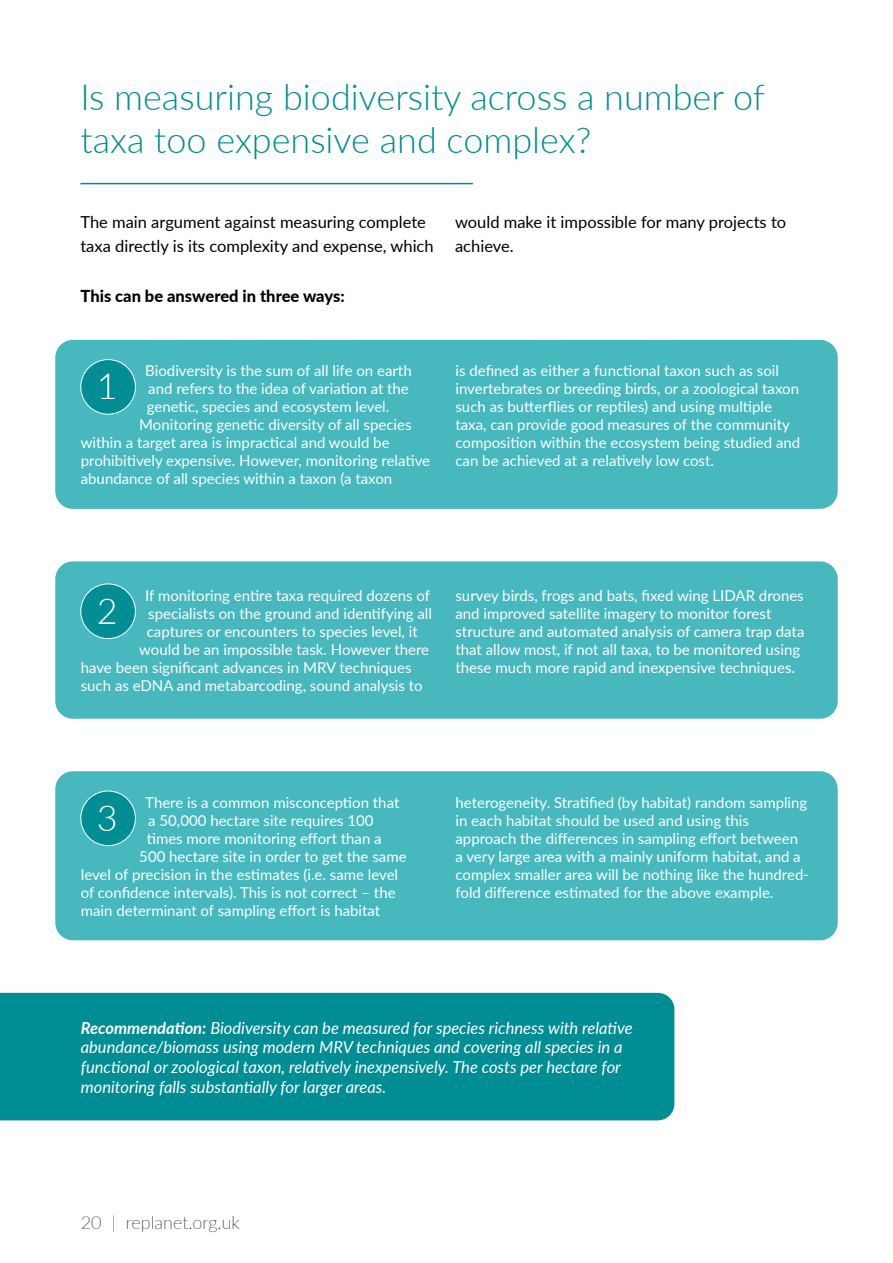
<style>
.page{position:relative;width:893px;height:1263px;background:#fff}
.page>*{position:absolute;margin:0;border:0;box-sizing:border-box;transform-origin:0 0}
.t1{font:300 36px/43.2px "Lato";color:#008d93}
.t2{font:300 36px "Lato";color:#fff}
.t3{font:100 18px "Lato";color:#000}
.t4{font:italic 16.5px/19.8px "Lato";color:#fff}
.t5{font:16.5px/24px "Lato";color:#000}
.t6{font:800 16.5px "Lato";color:#000}
.t7{font:15px/18px "Lato";color:#fff}
.s1{font-weight:700}
</style>
<div class="page">
<hr style="left:80px;top:183px;width:393px;height:1px;background:#008d93">
<div style="left:55px;top:340px;width:783px;height:169px;background:#46b8be;border-radius:18px"></div>
<div style="left:81px;top:360px;width:54px;height:54px;background:#008d93;border-radius:50%"></div>
<div style="left:80px;top:359px;width:56px;height:56px;border:1px solid #fff;border-radius:50%"></div>
<div style="left:55px;top:561px;width:783px;height:158px;background:#46b8be;border-radius:18px"></div>
<div style="left:81px;top:584px;width:54px;height:55px;background:#008d93;border-radius:50%"></div>
<div style="left:80px;top:584px;width:56px;height:55px;border:1px solid #fff;border-radius:50%"></div>
<div style="left:55px;top:771px;width:783px;height:169px;background:#46b8be;border-radius:18px"></div>
<div style="left:81px;top:791px;width:54px;height:55px;background:#008d93;border-radius:50%"></div>
<div style="left:80px;top:791px;width:56px;height:55px;border:1px solid #fff;border-radius:50%"></div>
<div style="left:0;top:993px;width:674px;height:127px;background:#008d93"></div>
<h1 class="t1" style="left:80px;top:74px;width:686px">Is measuring biodiversity across a number of taxa too expensive and complex?</h1>
<p class="t5" style="left:80px;top:209px;width:355px">The main argument against measuring complete taxa directly is its complexity and expense, which</p>
<p class="t5" style="left:455px;top:209px;width:333px">would make it impossible for many projects to achieve.</p>
<p class="t6" style="left:81px;top:284px;width:266px">This can be answered in three ways:</p>
<p class="t7" style="left:145px;top:361px;width:268px">Biodiversity is the sum of all life on earth</p>
<p class="t7" style="left:148px;top:379px;width:262px">and refers to the idea of variation at the</p>
<p class="t7" style="left:147px;top:397px;width:244px">genetic, species and ecosystem level.</p>
<p class="t7" style="left:139px;top:415px;width:274px">Monitoring genetic diversity of all species</p>
<p class="t7" style="left:81px;top:433px;width:310px">within a target area is impractical and would be</p>
<p class="t7" style="left:81px;top:451px;width:351px">prohibitively expensive. However, monitoring relative</p>
<p class="t7" style="left:81px;top:469px;width:313px">abundance of all species within a taxon (a taxon</p>
<h1 class="t2" style="left:97px;top:361px;width:22px">1</h1>
<p class="t7" style="left:455px;top:361px;width:346px">is defined as either a functional taxon such as soil invertebrates or breeding birds, or a zoological taxon such as butterflies or reptiles) and using multiple taxa, can provide good measures of the community composition within the ecosystem being studied and can be achieved at a relatively low cost.</p>
<p class="t7" style="left:145px;top:586px;width:286px">If monitoring entire taxa required dozens of</p>
<p class="t7" style="left:148px;top:604px;width:285px">specialists on the ground and identifying all</p>
<p class="t7" style="left:147px;top:622px;width:273px">captures or encounters to species level, it</p>
<p class="t7" style="left:139px;top:640px;width:291px">would be an impossible task. However there</p>
<p class="t7" style="left:81px;top:658px;width:332px">have been significant advances in MRV techniques</p>
<p class="t7" style="left:81px;top:676px;width:343px">such as eDNA and metabarcoding, sound analysis to</p>
<h1 class="t2" style="left:97px;top:586px;width:22px">2</h1>
<p class="t7" style="left:455px;top:586px;width:350px">survey birds, frogs and bats, fixed wing LIDAR drones and improved satellite imagery to monitor forest structure and automated analysis of camera trap data that allow most, if not all taxa, to be monitored using these much more rapid and inexpensive techniques.</p>
<p class="t7" style="left:145px;top:793px;width:256px">There is a common misconception that</p>
<p class="t7" style="left:148px;top:811px;width:227px">a 50,000 hectare site requires 100</p>
<p class="t7" style="left:147px;top:829px;width:236px">times more monitoring effort than a</p>
<p class="t7" style="left:139px;top:847px;width:269px">500 hectare site in order to get the same</p>
<p class="t7" style="left:81px;top:865px;width:319px">level of precision in the estimates (i.e. same level</p>
<p class="t7" style="left:81px;top:883px;width:316px">of confidence intervals). This is not correct – the</p>
<p class="t7" style="left:81px;top:901px;width:301px">main determinant of sampling effort is habitat</p>
<h1 class="t2" style="left:97px;top:793px;width:22px">3</h1>
<p class="t7" style="left:455px;top:793px;width:355px">heterogeneity. Stratified (by habitat) random sampling in each habitat should be used and using this approach the differences in sampling effort between a very large area with a mainly uniform habitat, and a complex smaller area will be nothing like the hundred&shy;fold difference estimated for the above example.</p>
<p class="t4" style="left:81px;top:1017px;width:553px"><span class="s1">Recommendation:</span> Biodiversity can be measured for species richness with relative abundance/biomass using modern MRV techniques and covering all species in a functional or zoological taxon, relatively inexpensively. The costs per hectare for monitoring falls substantially for larger areas.</p>
<p class="t3" style="left:81px;top:1210px;width:160px">20 | replanet.org.uk</p>
</div>
